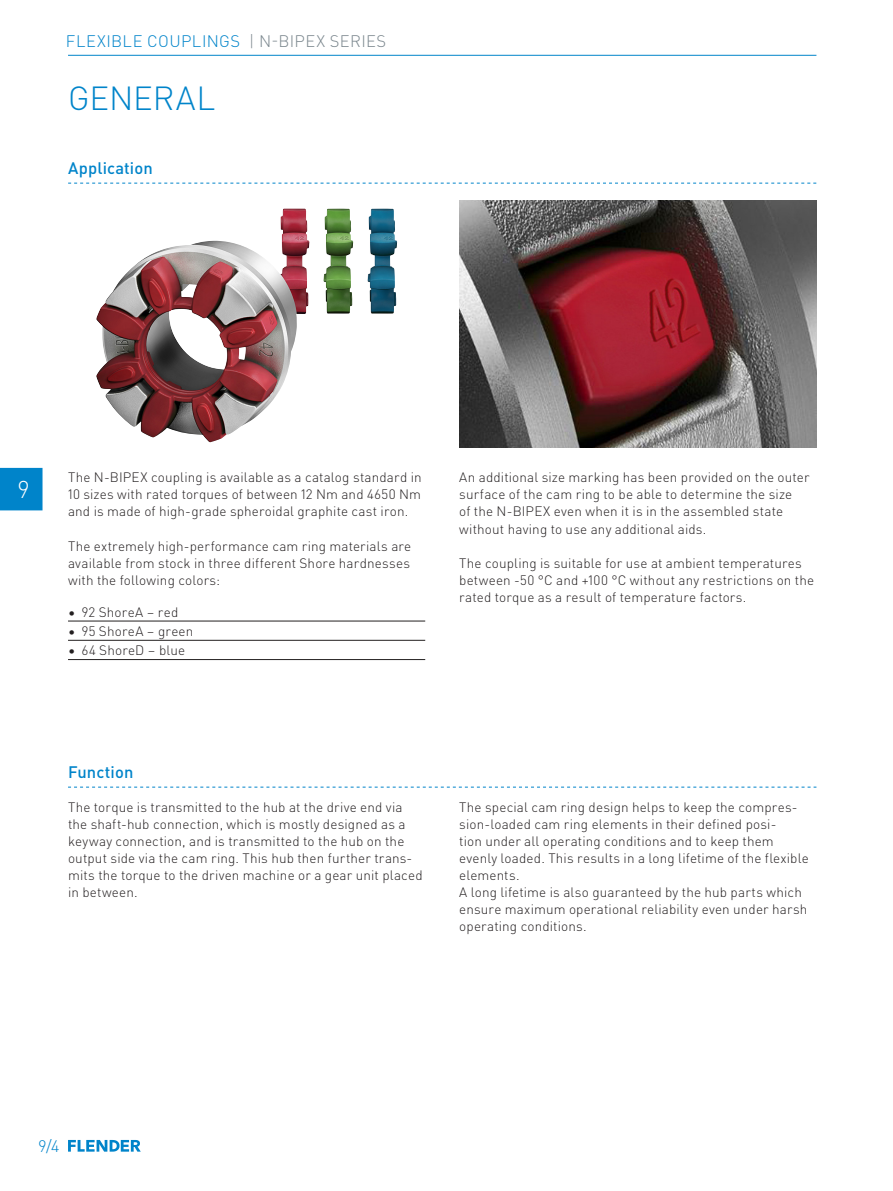
<style>
.page{position:relative;width:893px;height:1191px;background:#fff}
.page>*{position:absolute;margin:0;border:0;box-sizing:border-box;transform-origin:0 0}
.t1{font:300 33px "DIN Pro";color:#0084ca}
.t2{font:300 24px "DIN Pro";color:#fff}
.t3{font:300 16.5px "DIN Pro";letter-spacing:.025em;color:#0084ca}
.t4{font:500 16.5px "DIN Pro";letter-spacing:.005em;color:#0084ca}
.t5{font:300 13.5px/17px "DIN Pro";letter-spacing:.01em;color:#231f20}
.s1{color:#7a868d}
</style>
<div class="page">
<hr style="left:68px;top:55px;width:748px;height:1px;background:#0084ca">
<img style="left:459px;top:201px;width:357px;height:246px">
<svg style="left:68px;top:786px;width:748px;height:1px"></svg>
<svg style="left:68px;top:183px;width:748px;height:1px"></svg>
<img style="left:96px;top:209px;width:214px;height:233px">
<hr style="left:68px;top:621px;width:357px;height:1px;background:#231f20">
<hr style="left:68px;top:640px;width:357px;height:1px;background:#231f20">
<hr style="left:68px;top:659px;width:357px;height:1px;background:#231f20">
<svg style="left:68px;top:1140px;width:73px;height:11px"></svg>
<div style="left:0;top:468px;width:43px;height:42px;background:#0084ca"></div>
<p class="t3" style="left:66px;top:28px;width:322px">FLEXIBLE COUPLINGS <span class="s1">| N-BIPEX SERIES</span></p>
<h1 class="t1" style="left:68px;top:73px;width:149px">GENERAL</h1>
<p class="t4" style="left:68px;top:155px;width:86px">Application</p>
<h2 class="t2" style="left:18px;top:471px;width:13px">9</h2>
<p class="t5" style="left:68px;top:468px;width:355px;text-align:justify">The N-BIPEX coupling is available as a catalog standard in 10 sizes with rated torques of between 12 Nm and 4650 Nm and is made of high-grade spheroidal graphite cast iron.</p>
<p class="t5" style="left:68px;top:536px;width:345px;text-align:justify">The extremely high-performance cam ring materials are available from stock in three different Shore hardnesses with the following colors:</p>
<p class="t5" style="left:68px;top:602px;width:112px">• 92 ShoreA – red</p>
<p class="t5" style="left:68px;top:621px;width:127px">• 95 ShoreA – green</p>
<p class="t5" style="left:68px;top:641px;width:119px">• 64 ShoreD – blue</p>
<p class="t5" style="left:459px;top:468px;width:352px">An additional size marking has been provided on the outer surface of the cam ring to be able to determine the size<br>of the N-BIPEX even when it is in the assembled state without having to use any additional aids.</p>
<p class="t5" style="left:459px;top:553px;width:356px">The coupling is suitable for use at ambient temperatures between -50 °C and +100 °C without any restrictions on the rated torque as a result of temperature factors.</p>
<p class="t4" style="left:68px;top:759px;width:67px">Function</p>
<p class="t5" style="left:68px;top:798px;width:356px">The torque is transmitted to the hub at the drive end via the shaft-hub connection, which is mostly designed as a keyway connection, and is transmitted to the hub on the output side via the cam ring. This hub then further trans&shy;mits the torque to the driven machine or a gear unit placed in between.</p>
<p class="t5" style="left:459px;top:798px;width:351px">The special cam ring design helps to keep the compres&shy;sion-loaded cam ring elements in their defined posi-<br>tion under all operating conditions and to keep them evenly loaded. This results in a long lifetime of the flexible elements.<br>A long lifetime is also guaranteed by the hub parts which ensure maximum operational reliability even under harsh operating conditions.</p>
<p class="t3" style="left:38px;top:1133px;width:23px">9/4</p>
</div>
